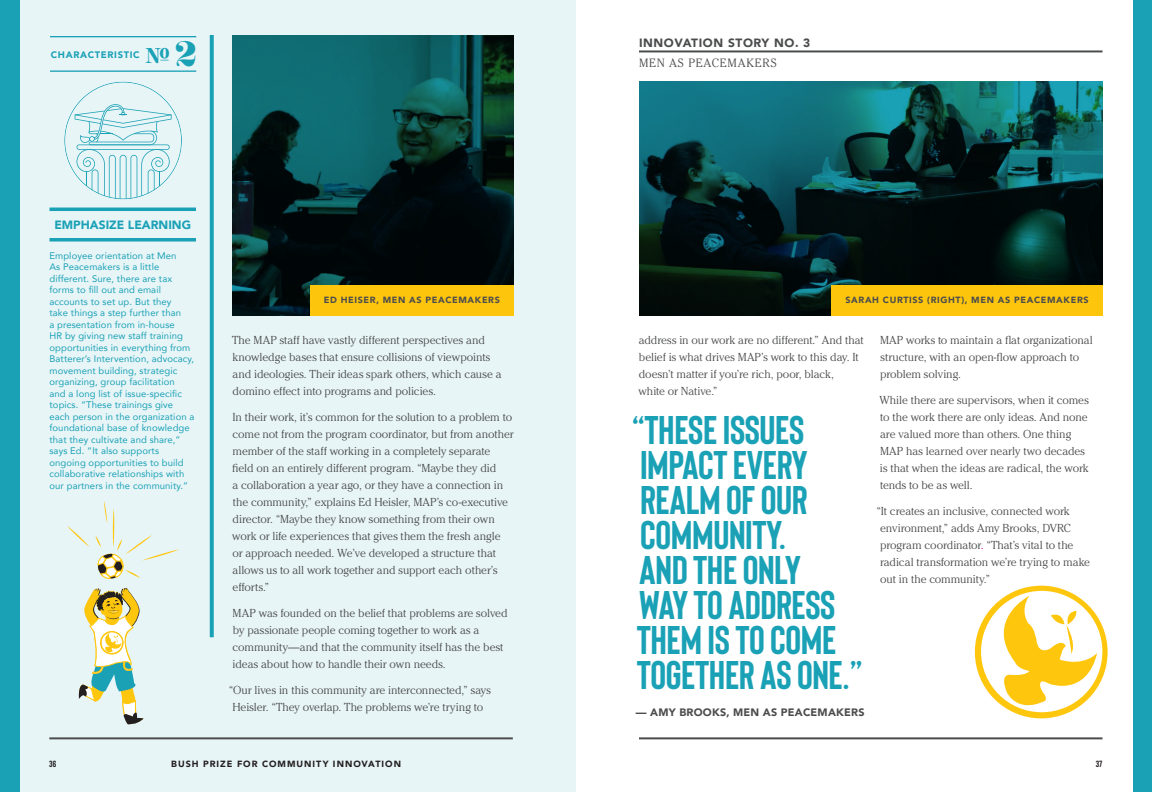
<style>
.page{position:relative;width:1152px;height:792px;background:#fff}
.page>*{position:absolute;margin:0;border:0;box-sizing:border-box;transform-origin:0 0}
.Quotes_Style_MAP{font:700 40px/35px "Bison";letter-spacing:-.01em;color:#1aa1b6}
.Subhead_White_Right{font:36.4px "Fette Fraktur LT Std";color:#1aa1b6}
.Subhead_White_Right-2{font:18.7px "Neato Serif";color:#1aa1b6}
.t1{font:900 12px "Avenir";letter-spacing:.05em;color:#4b4c4d}
.Sidebar_Icon_Labels{font:900 12px "Avenir";color:#1aa1b6}
.t2{font:300 12px "Cheltenham Std";letter-spacing:.07em;color:#4b4c4d}
.Body_Copy{font:300 11.5px/17px "Cheltenham Std";letter-spacing:-.01em;color:#4b4c4d}
.Quote_Credits{font:900 10.8px "Avenir";letter-spacing:.02em;color:#4b4c4d}
.Sidebar_EMERGE{font:9.5px/11.5px "Avenir";letter-spacing:.01em;color:#1aa1b6}
.Subhead_White_Right-3{font:900 9.4px "Avenir";letter-spacing:.07em;color:#1aa1b6}
.Photo_Captians_Emerg{font:900 9px "Avenir";letter-spacing:.07em;color:#4b4c4d}
.t3{font:900 9px "Avenir";letter-spacing:.11em;color:#231f20}
.t4{font:700 9px "Bison";color:#231f20}
.s1{color:#ed028c}
</style>
<div class="page">
<div style="left:0;top:0;width:576px;height:792px;background:#e8f5f7"></div>
<div style="left:0;top:0;width:19px;height:792px;background:#1aa1b6"></div>
<div style="left:1133px;top:0;width:19px;height:792px;background:#1aa1b6"></div>
<img style="left:639px;top:82px;width:463px;height:234px">
<hr style="left:50px;top:208px;width:146px;height:3px;background:#1aa1b6">
<svg style="left:50px;top:238px;width:146px;height:4px"></svg>
<svg style="left:210px;top:35px;width:4px;height:602px;background:#25a5b9"></svg>
<svg style="left:232px;top:35px;width:282px;height:281px;background:#073637"></svg>
<div style="left:310px;top:285px;width:204px;height:31px;background:#fec50d"></div>
<div style="left:831px;top:285px;width:271px;height:31px;background:#fec50d"></div>
<svg style="left:64px;top:82px;width:118px;height:117px"></svg>
<hr style="left:50px;top:70px;width:146px;height:2px;background:#1aa1b6">
<hr style="left:50px;top:36px;width:146px;height:1px;background:#1aa1b6">
<svg style="left:67px;top:501px;width:113px;height:223px"></svg>
<div style="left:975px;top:586px;width:133px;height:132px;background:#fec60d;border-radius:50%"></div>
<div style="left:981px;top:591px;width:121px;height:121px;background:#fff;border-radius:50%"></div>
<svg style="left:983px;top:596px;width:114px;height:118px"></svg>
<hr style="left:639px;top:50px;width:463px;height:2px;background:#4b4c4d">
<hr style="left:639px;top:737px;width:463px;height:2px;background:#4b4c4d">
<hr style="left:49px;top:737px;width:464px;height:2px;background:#4b4c4d">
<p class="Subhead_White_Right-3" style="left:51px;top:47px;width:90px">CHARACTERISTIC</p>
<p class="Subhead_White_Right-2" style="left:145px;top:43px;width:26px">№</p>
<p class="Subhead_White_Right" style="left:176px;top:33px;width:22px">2</p>
<p class="t1" style="left:639px;top:33px;width:173px">INNOVATION STORY NO. 3</p>
<p class="t2" style="left:639px;top:56px;width:139px">MEN AS PEACEMAKERS</p>
<p class="Sidebar_Icon_Labels" style="left:54px;top:215px;width:138px">EMPHASIZE LEARNING</p>
<p class="Sidebar_EMERGE" style="left:50px;top:249px;width:146px">Employee orientation at Men<br>As Peacemakers is a little different. Sure, there are tax forms to fill out and email accounts to set up. But they<br>take things a step further than<br>a presentation from in-house<br>HR by giving new staff training opportunities in everything from<br>Batterer’s Intervention, advocacy, movement building, strategic organizing, group facilitation<br>and a long list of issue-specific topics. “These trainings give each person in the organization a foundational base of knowledge that they cultivate and share,” says Ed. “It also supports ongoing opportunities to build collaborative relationships with our partners in the community.”</p>
<p class="Photo_Captians_Emerg" style="left:324px;top:293px;width:178px">ED HEISER, MEN AS PEACEMAKERS</p>
<p class="Photo_Captians_Emerg" style="left:845px;top:293px;width:245px">SARAH CURTISS (RIGHT), MEN AS PEACEMAKERS</p>
<p class="Body_Copy" style="left:232px;top:332px;width:271px">The MAP staff have vastly different perspectives and knowledge bases that ensure collisions of viewpoints and ideologies. Their ideas spark others, which cause a domino effect into programs and policies.</p>
<p class="Body_Copy" style="left:232px;top:409px;width:283px">In their work, it’s common for the solution to a problem to come not from the program coordinator, but from another member of the staff working in a completely separate field on an entirely different program. “Maybe they did<br>a collaboration a year ago, or they have a connection in the community,” explains Ed Heisler, MAP’s co-executive director. “Maybe they know something from their own work or life experiences that gives them the fresh angle<br>or approach needed. We’ve developed a structure that allows us to all work together and support each other’s efforts.”</p>
<p class="Body_Copy" style="left:233px;top:605px;width:277px">MAP was founded on the belief that problems are solved by passionate people coming together to work as a community—and that the community itself has the best ideas about how to handle their own needs.</p>
<p class="Body_Copy" style="left:229px;top:682px;width:263px;text-align:center">“Our lives in this community are interconnected,” says<br>Heisler. “They overlap. The problems we’re trying to</p>
<p class="Body_Copy" style="left:639px;top:332px;width:227px">address in our work are no different.” And that belief is what drives MAP’s work to this day. It doesn’t matter if you’re rich, poor, black,<br>white or Native.”</p>
<p class="Quotes_Style_MAP" style="left:632px;top:410px;width:233px">“THESE ISSUES<br>IMPACT EVERY<br>REALM OF OUR<br>COMMUNITY.<br>AND THE ONLY<br>WAY TO ADDRESS<br>THEM IS TO COME<br>TOGETHER AS ONE.”</p>
<p class="Quote_Credits" style="left:636px;top:703px;width:230px">— AMY BROOKS, MEN AS PEACEMAKERS</p>
<p class="Body_Copy" style="left:880px;top:332px;width:214px">MAP works to maintain a flat organizational structure, with an open-flow approach to problem solving.</p>
<p class="Body_Copy" style="left:879px;top:392px;width:211px">While there are supervisors, when it comes to the work there are only ideas. And none are valued more than others. One thing MAP has learned over nearly two decades is that when the ideas are radical, the work tends to be as well.</p>
<p class="Body_Copy" style="left:880px;top:503px;width:212px;text-indent:-4px">“It creates an inclusive, connected work environment,” adds Amy Brooks, DVRC program coordinator<span class="s1">.</span> “That’s vital to the radical transformation we’re trying to make out in the community.”</p>
<p class="t4" style="left:49px;top:758px;width:9px">36</p>
<p class="t3" style="left:171px;top:757px;width:231px">BUSH PRIZE FOR COMMUNITY INNOVATION</p>
<p class="t4" style="left:1096px;top:758px;width:8px">37</p>
</div>
